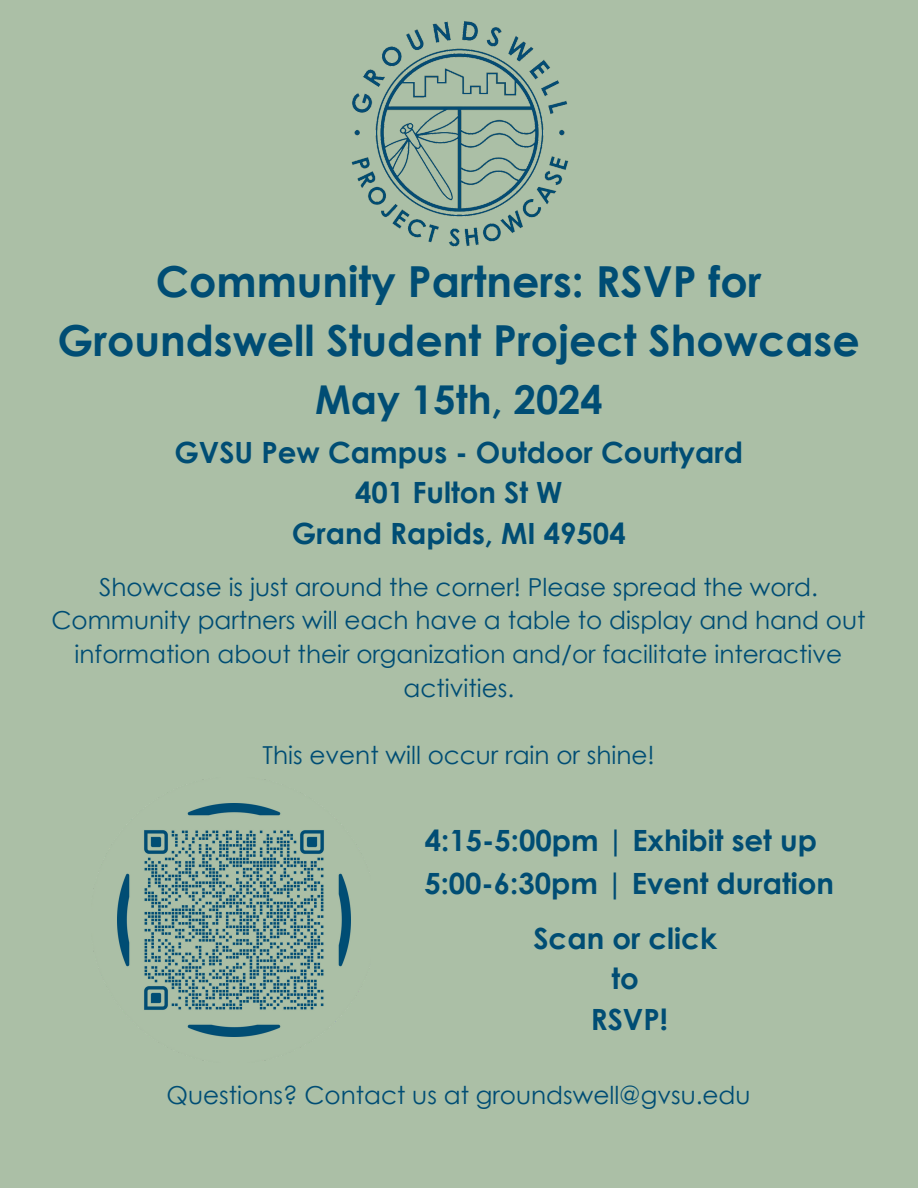
<style>
.page{position:relative;width:918px;height:1188px;background:#abbfa6}
.page>*{position:absolute;margin:0;border:0;box-sizing:border-box;transform-origin:0 0}
.t1{font:700 42.75px/59.7px "Century Gothic";color:#004d74;text-align:center}
.t2{font:700 39.75px "Century Gothic";color:#004d74}
.t3{font:700 29.25px/40.5px "Century Gothic";color:#004d74;text-align:center}
.t4{font:24.75px/33.8px "Century Gothic";color:#004d74;text-align:center}
</style>
<div class="page">
<img style="left:351px;top:21px;width:218px;height:226px">
<img style="left:93px;top:803px;width:266px;height:234px">
<p class="t1" style="left:58px;top:250px;width:804px">Community Partners: RSVP for<br>Groundswell Student Project Showcase</p>
<p class="t2" style="left:315px;top:374px;width:289px">May 15th, 2024</p>
<p class="t3" style="left:174px;top:431px;width:570px">GVSU Pew Campus - Outdoor Courtyard<br>401 Fulton St W<br>Grand Rapids, MI 49504</p>
<h1 class="t4" style="left:99px;top:569px;width:720px">Showcase is just around the corner! Please spread the word.</h1>
<h2 class="t4" style="left:52px;top:603px;width:816px">Community partners will each have a table to display and hand out information about their organization and/or facilitate interactive activities.</h2>
<p class="t4" style="left:262px;top:738px;width:394px">This event will occur rain or shine!</p>
<p class="t3" style="left:424px;top:817px;width:411px;line-height:43.8px;text-align:left">4:15-5:00pm | Exhibit set up<br>5:00-6:30pm | Event duration</p>
<h2 class="t3" style="left:533px;top:917px;width:185px">Scan or click to<br>RSVP!</h2>
<p class="t4" style="left:167px;top:1077px;width:585px">Questions? Contact us at groundswell@gvsu.edu</p>
</div>
